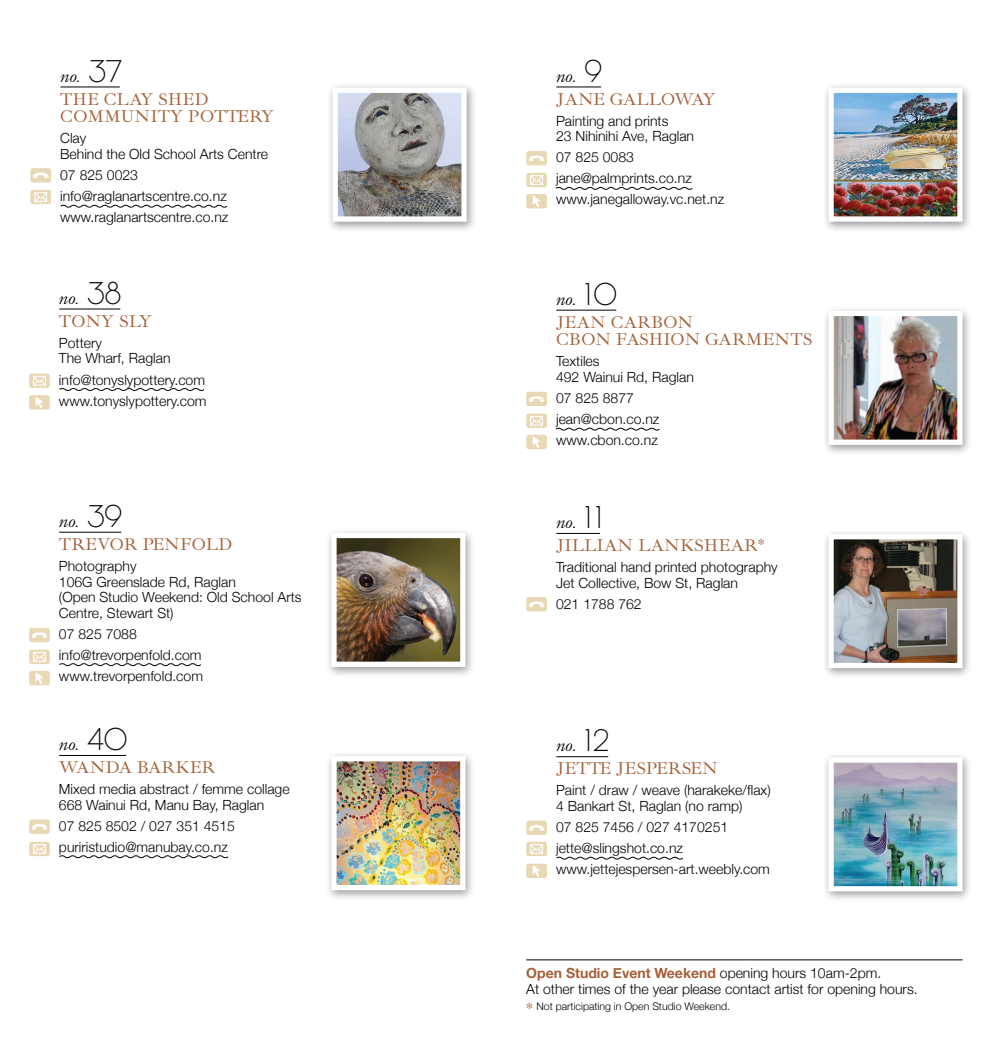
<style>
.page{position:relative;width:993px;height:1042px;background:#fff}
.page>*{position:absolute;margin:0;border:0;box-sizing:border-box;transform-origin:0 0}
.t1{font:17.5px/23.1px "Ibarra Real";color:#a46038}
.t2{font:17.5px "Ibarra Real";letter-spacing:-.02em;color:#a46038}
.t3{font:italic 17.5px "Ibarra Real";color:#000}
.t4{font:300 14px/21px "Helvetica Neue";color:#000}
.t5{font:300 10.5px "Helvetica Neue";color:#000}
.s1{font-style:italic;color:#000}
.s2{font-family:"Chalet Paris Nineteen Seventy";font-size:31.5px;color:#000}
.s3{font-family:"Chalet Paris Nineteen Seventy";font-style:normal;font-size:31.5px}
.s4{font-weight:700;color:#a46038}
.s5{font-family:"Ibarra Real";font-weight:400;font-size:17.5px;color:#a46038}
</style>
<div class="page">
<hr style="left:60px;top:87px;width:60px;height:1px;background:#000">
<div style="left:326px;top:82px;width:158px;height:158px;background:#000;opacity:.4"></div>
<svg style="left:330px;top:85px;width:139px;height:139px;background:#a9a9ab"></svg>
<div style="left:30px;top:168px;width:21px;height:14px;background:#e8d8b5;border-radius:2px"></div>
<svg style="left:33px;top:173px;width:15px;height:5px"></svg>
<div style="left:30px;top:190px;width:21px;height:14px;background:#e8d8b5;border-radius:2px"></div>
<svg style="left:34px;top:192px;width:14px;height:10px"></svg>
<svg style="left:60px;top:204px;width:168px;height:4px"></svg>
<hr style="left:59px;top:308px;width:61px;height:1px;background:#000">
<div style="left:29px;top:373px;width:21px;height:15px;background:#e8d8b5;border-radius:2px"></div>
<svg style="left:33px;top:376px;width:13px;height:10px"></svg>
<div style="left:29px;top:395px;width:21px;height:14px;background:#e8d8b5;border-radius:2px"></div>
<svg style="left:36px;top:397px;width:7px;height:11px"></svg>
<svg style="left:59px;top:388px;width:146px;height:3px"></svg>
<hr style="left:59px;top:532px;width:62px;height:1px;background:#000">
<div style="left:324px;top:527px;width:159px;height:158px;background:#000;opacity:.4"></div>
<img style="left:328px;top:530px;width:140px;height:139px">
<div style="left:29px;top:628px;width:21px;height:14px;background:#e8d8b5;border-radius:2px"></div>
<svg style="left:32px;top:632px;width:15px;height:6px"></svg>
<div style="left:29px;top:650px;width:21px;height:14px;background:#e8d8b5;border-radius:2px"></div>
<svg style="left:33px;top:652px;width:13px;height:10px"></svg>
<div style="left:29px;top:671px;width:21px;height:14px;background:#e8d8b5;border-radius:2px"></div>
<svg style="left:36px;top:672px;width:7px;height:12px"></svg>
<svg style="left:59px;top:663px;width:142px;height:4px"></svg>
<hr style="left:59px;top:755px;width:67px;height:1px;background:#000">
<div style="left:324px;top:750px;width:159px;height:158px;background:#000;opacity:.4"></div>
<img style="left:328px;top:753px;width:140px;height:140px">
<div style="left:29px;top:819px;width:21px;height:15px;background:#e8d8b5;border-radius:2px"></div>
<svg style="left:32px;top:824px;width:15px;height:5px"></svg>
<div style="left:29px;top:842px;width:21px;height:14px;background:#e8d8b5;border-radius:2px"></div>
<svg style="left:33px;top:844px;width:13px;height:10px"></svg>
<svg style="left:59px;top:855px;width:170px;height:4px"></svg>
<hr style="left:556px;top:310px;width:60px;height:1px;background:#000">
<hr style="left:526px;top:959px;width:436px;height:1px;background:#000">
<hr style="left:556px;top:87px;width:45px;height:1px;background:#000">
<div style="left:821px;top:305px;width:158px;height:158px;background:#000;opacity:.4"></div>
<img style="left:825px;top:308px;width:139px;height:139px">
<div style="left:821px;top:82px;width:158px;height:158px;background:#000;opacity:.4"></div>
<img style="left:825px;top:85px;width:139px;height:139px">
<div style="left:526px;top:151px;width:20px;height:14px;background:#e8d8b5;border-radius:2px"></div>
<svg style="left:529px;top:155px;width:15px;height:6px"></svg>
<div style="left:526px;top:392px;width:20px;height:14px;background:#e8d8b5;border-radius:2px"></div>
<svg style="left:529px;top:396px;width:15px;height:6px"></svg>
<div style="left:526px;top:173px;width:20px;height:14px;background:#e8d8b5;border-radius:2px"></div>
<svg style="left:530px;top:175px;width:13px;height:10px"></svg>
<div style="left:526px;top:414px;width:20px;height:14px;background:#e8d8b5;border-radius:2px"></div>
<svg style="left:530px;top:416px;width:13px;height:10px"></svg>
<div style="left:526px;top:194px;width:20px;height:14px;background:#e8d8b5;border-radius:2px"></div>
<svg style="left:532px;top:195px;width:8px;height:12px"></svg>
<div style="left:526px;top:435px;width:20px;height:14px;background:#e8d8b5;border-radius:2px"></div>
<svg style="left:532px;top:436px;width:8px;height:12px"></svg>
<hr style="left:556px;top:756px;width:52px;height:1px;background:#000">
<div style="left:821px;top:752px;width:158px;height:158px;background:#000;opacity:.4"></div>
<img style="left:825px;top:755px;width:139px;height:139px">
<div style="left:526px;top:820px;width:20px;height:15px;background:#e8d8b5;border-radius:2px"></div>
<svg style="left:529px;top:825px;width:15px;height:5px"></svg>
<div style="left:526px;top:842px;width:20px;height:14px;background:#e8d8b5;border-radius:2px"></div>
<svg style="left:530px;top:844px;width:13px;height:10px"></svg>
<div style="left:526px;top:863px;width:20px;height:15px;background:#e8d8b5;border-radius:2px"></div>
<svg style="left:532px;top:865px;width:8px;height:12px"></svg>
<svg style="left:556px;top:856px;width:127px;height:4px"></svg>
<svg style="left:556px;top:186px;width:137px;height:4px"></svg>
<svg style="left:555px;top:427px;width:105px;height:4px"></svg>
<hr style="left:556px;top:533px;width:44px;height:1px;background:#000">
<div style="left:821px;top:528px;width:158px;height:158px;background:#000;opacity:.4"></div>
<img style="left:825px;top:531px;width:139px;height:140px">
<div style="left:526px;top:597px;width:20px;height:14px;background:#e8d8b5;border-radius:2px"></div>
<svg style="left:529px;top:601px;width:15px;height:6px"></svg>
<p class="t1" style="left:60px;top:64px;width:150px"><span class="s1">no.</span> <span class="s2">37<br></span>THE CLAY SHED</p>
<p class="t1" style="left:60px;top:105px;width:215px">COMMUNITY POTTERY</p>
<p class="t4" style="left:60px;top:130px;width:209px;line-height:15.8px">Clay<br>Behind the Old School Arts Centre</p>
<p class="t4" style="left:60px;top:164px;width:170px">07 825 0023 info@raglanartscentre.co.nz www.raglanartscentre.co.nz</p>
<p class="t1" style="left:59px;top:286px;width:95px"><span class="s1">no.</span> <span class="s2">38<br></span>TONY SLY</p>
<p class="t4" style="left:59px;top:335px;width:113px;line-height:15.8px">Pottery<br>The Wharf, Raglan</p>
<p class="t4" style="left:59px;top:369px;width:149px">info@tonyslypottery.com www.tonyslypottery.com</p>
<p class="t1" style="left:59px;top:510px;width:175px"><span class="s1">no.</span> <span class="s2">39<br></span>TREVOR PENFOLD</p>
<p class="t4" style="left:59px;top:558px;width:244px;line-height:15.8px">Photography<br>106G Greenslade Rd, Raglan<br>(Open Studio Weekend: Old School Arts<br>Centre, Stewart St)</p>
<p class="t4" style="left:59px;top:623px;width:145px">07 825 7088 info@trevorpenfold.com www.trevorpenfold.com</p>
<p class="t1" style="left:59px;top:733px;width:158px"><span class="s1">no.</span> <span class="s2">40<br></span>WANDA BARKER</p>
<p class="t4" style="left:59px;top:781px;width:232px;line-height:15.8px">Mixed media abstract / femme collage<br>668 Wainui Rd, Manu Bay, Raglan</p>
<p class="t4" style="left:59px;top:815px;width:177px">07 825 8502 / 027 351 4515 puriristudio@manubay.co.nz</p>
<p class="t3" style="left:556px;top:65px;width:48px">no. <span class="s3">9</span></p>
<p class="t2" style="left:556px;top:88px;width:161px">JANE GALLOWAY</p>
<p class="t4" style="left:556px;top:113px;width:139px;line-height:15.8px">Painting and prints<br>23 Nihinihi Ave, Raglan</p>
<p class="t4" style="left:556px;top:147px;width:170px">07 825 0083 jane@palmprints.co.nz www.janegalloway.vc.net.nz</p>
<p class="t3" style="left:556px;top:288px;width:63px">no. <span class="s3">10</span></p>
<p class="t1" style="left:556px;top:313px;width:258px;line-height:17.5px">JEAN CARBON<br>CBON FASHION GARMENTS</p>
<p class="t4" style="left:556px;top:353px;width:139px;line-height:15.8px">Textiles<br>492 Wainui Rd, Raglan</p>
<p class="t4" style="left:556px;top:387px;width:105px">07 825 8877 jean@cbon.co.nz www.cbon.co.nz</p>
<p class="t1" style="left:556px;top:511px;width:210px"><span class="s1">no.</span> <span class="s2">11<br></span>JILLIAN LANKSHEAR*</p>
<p class="t4" style="left:556px;top:559px;width:223px;line-height:15.8px">Traditional hand printed photography<br>Jet Collective, Bow St, Raglan</p>
<p class="t4" style="left:556px;top:593px;width:87px">021 1788 762</p>
<p class="t1" style="left:556px;top:734px;width:163px"><span class="s1">no.</span> <span class="s2">12<br></span>JETTE JESPERSEN</p>
<p class="t4" style="left:556px;top:782px;width:216px;line-height:15.8px">Paint / draw / weave (harakeke/flax)<br>4 Bankart St, Raglan (no ramp)</p>
<p class="t4" style="left:556px;top:816px;width:215px">07 825 7456 / 027 4170251 jette@slingshot.co.nz www.jettejespersen-art.weebly.com</p>
<p class="t4" style="left:526px;top:965px;width:393px;line-height:15.8px"><span class="s4">Open Studio Event Weekend</span> opening hours 10am-2pm.<br>At other times of the year please contact artist for opening hours.</p>
<p class="t5" style="left:526px;top:999px;width:205px"><span class="s5">*</span> Not participating in Open Studio Weekend.</p>
</div>
